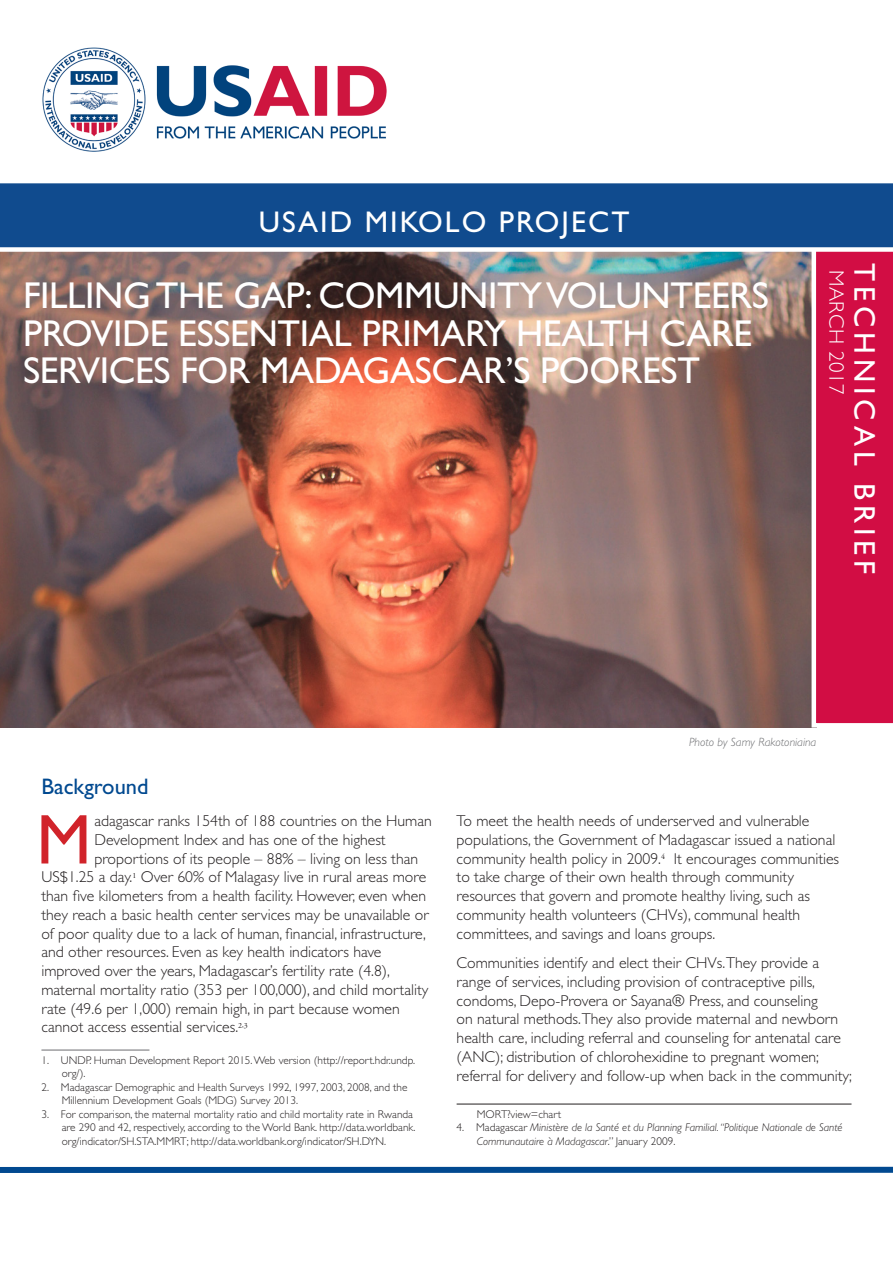
<style>
.page{position:relative;width:893px;height:1263px;background:#fff}
.page>*{position:absolute;margin:0;border:0;box-sizing:border-box;transform-origin:0 0}
._01_Body_first_para{font:70.8px "Gill Sans Std";color:#d1232a}
._00_Main_Header{font:37.5px/37.5px "Gill Sans Std";letter-spacing:-.01em;color:#fff}
._00_Banner{font:30px "Gill Sans Std";letter-spacing:.07em;color:#fff}
.TECHNICAL_BRIEF_titl{font:30px "Gill Sans Std";letter-spacing:.16em;color:#fff}
._01_Subhead_1_span_c{font:22.5px "Gill Sans Std";color:#014990}
.DATE{font:300 21px "Gill Sans Std";letter-spacing:.025em;color:#fff}
._01_Body{font:300 15.75px/18.8px "Gill Sans Std";color:#231f20}
._01_Body_first_para-2{font:300 15.75px "Gill Sans Std";color:#231f20}
._01_Photographer_nam{font:italic 300 12px "Gill Sans Std";color:#6c6d70}
._01_Footnote{font:300 11.25px/13.5px "Gill Sans Std";color:#231f20}
._01_Footnote-2{font:italic 300 11.25px/13.5px "Gill Sans Std";color:#231f20}
.s1{font-style:normal}
</style>
<div class="page">
<img style="left:0;top:252px;width:811px;height:475px">
<hr style="left:41px;top:1050px;width:108px;height:1px;background:#6c6d70">
<hr style="left:457px;top:1104px;width:394px;height:1px;background:#231f20">
<div style="left:0;top:1167px;width:893px;height:6px;background:#014990"></div>
<img style="left:42px;top:47px;width:345px;height:105px">
<svg style="left:811px;top:252px;width:82px;height:475px;background:#d41c4f"></svg>
<svg style="left:0;top:183px;width:893px;height:69px;background:#215795"></svg>
<p class="_00_Banner" style="left:259px;top:205px;width:372px">USAID MIKOLO PROJECT</p>
<p class="_00_Main_Header" style="left:23px;top:277px;width:747px">FILLING THE GAP: COMMUNITY VOLUNTEERS<br>PROVIDE ESSENTIAL PRIMARY HEALTH CARE<br>SERVICES FOR MADAGASCAR’S POOREST</p>
<p class="DATE" style="left:848px;top:270px;width:126px;rotate:90deg">MARCH 2017</p>
<p class="TECHNICAL_BRIEF_titl" style="left:882px;top:263px;width:312px;rotate:90deg">TECHNICAL BRIEF</p>
<p class="_01_Subhead_1_span_c" style="left:41px;top:773px;width:109px">Background</p>
<p class="_01_Body_first_para" style="left:36px;top:799px;width:57px">M</p>
<p class="_01_Body_first_para-2" style="left:94px;top:812px;width:339px">adagascar ranks 154th of 188 countries on the Human</p>
<p class="_01_Body_first_para-2" style="left:94px;top:831px;width:293px">Development Index and has one of the highest</p>
<p class="_01_Body_first_para-2" style="left:94px;top:849px;width:325px">proportions of its people – 88% – living on less than</p>
<p class="_01_Body_first_para-2" style="left:41px;top:868px;width:386px">US$1.25 a day.<sup>1</sup> Over 60% of Malagasy live in rural areas more</p>
<p class="_01_Body_first_para-2" style="left:41px;top:887px;width:386px">than five kilometers from a health facility. However, even when</p>
<p class="_01_Body_first_para-2" style="left:41px;top:906px;width:389px">they reach a basic health center services may be unavailable or</p>
<p class="_01_Body_first_para-2" style="left:41px;top:924px;width:386px">of poor quality due to a lack of human, financial, infrastructure,</p>
<p class="_01_Body_first_para-2" style="left:41px;top:943px;width:342px">and other resources. Even as key health indicators have</p>
<p class="_01_Body_first_para-2" style="left:41px;top:962px;width:350px">improved over the years, Madagascar’s fertility rate (4.8),</p>
<p class="_01_Body_first_para-2" style="left:41px;top:981px;width:388px">maternal mortality ratio (353 per 100,000), and child mortality</p>
<p class="_01_Body_first_para-2" style="left:41px;top:999px;width:360px">rate (49.6 per 1,000) remain high, in part because women</p>
<p class="_01_Body_first_para-2" style="left:41px;top:1018px;width:208px">cannot access essential services.<sup>2</sup><sup>,</sup><sup>3</sup></p>
<p class="_01_Footnote" style="left:62px;top:1053px;width:355px;text-indent:-20px">1. UNDP. Human Development Report 2015. Web version (http://report.hdr.undp. org/).</p>
<p class="_01_Footnote" style="left:62px;top:1080px;width:347px;text-indent:-20px">2. Madagascar Demographic and Health Surveys 1992, 1997, 2003, 2008, and the<br>Millennium Development Goals (MDG) Survey 2013.</p>
<p class="_01_Footnote" style="left:62px;top:1107px;width:355px;text-indent:-20px">3. For comparison, the maternal mortality ratio and child mortality rate in Rwanda are 290 and 42, respectively, according to the World Bank. http://data.worldbank. org/indicator/SH.STA.MMRT; http://data.worldbank.org/indicator/SH.DYN.</p>
<p class="_01_Photographer_nam" style="left:689px;top:735px;width:129px">Photo by Samy Rakotoniaina</p>
<p class="_01_Body" style="left:457px;top:811px;width:384px">To meet the health needs of underserved and vulnerable populations, the Government of Madagascar issued a national community health policy in 2009.<sup>4</sup> It encourages communities to take charge of their own health through community resources that govern and promote healthy living, such as community health volunteers (CHVs), communal health committees, and savings and loans groups.</p>
<p class="_01_Body" style="left:457px;top:953px;width:397px">Communities identify and elect their CHVs.They provide a range of services, including provision of contraceptive pills, condoms, Depo-Provera or Sayana® Press, and counseling<br>on natural methods.They also provide maternal and newborn health care, including referral and counseling for antenatal care (ANC); distribution of chlorohexidine to pregnant women; referral for delivery and follow-up when back in the community;</p>
<p class="_01_Footnote" style="left:477px;top:1107px;width:86px">MORT?view=chart</p>
<p class="_01_Footnote-2" style="left:477px;top:1121px;width:367px;text-indent:-20px"><span class="s1">4. Madagascar</span> Ministère de la Santé et du Planning Familial. “Politique Nationale de Santé<br>Communautaire à Madagascar<span class="s1">.” January 2009.</span></p>
</div>
